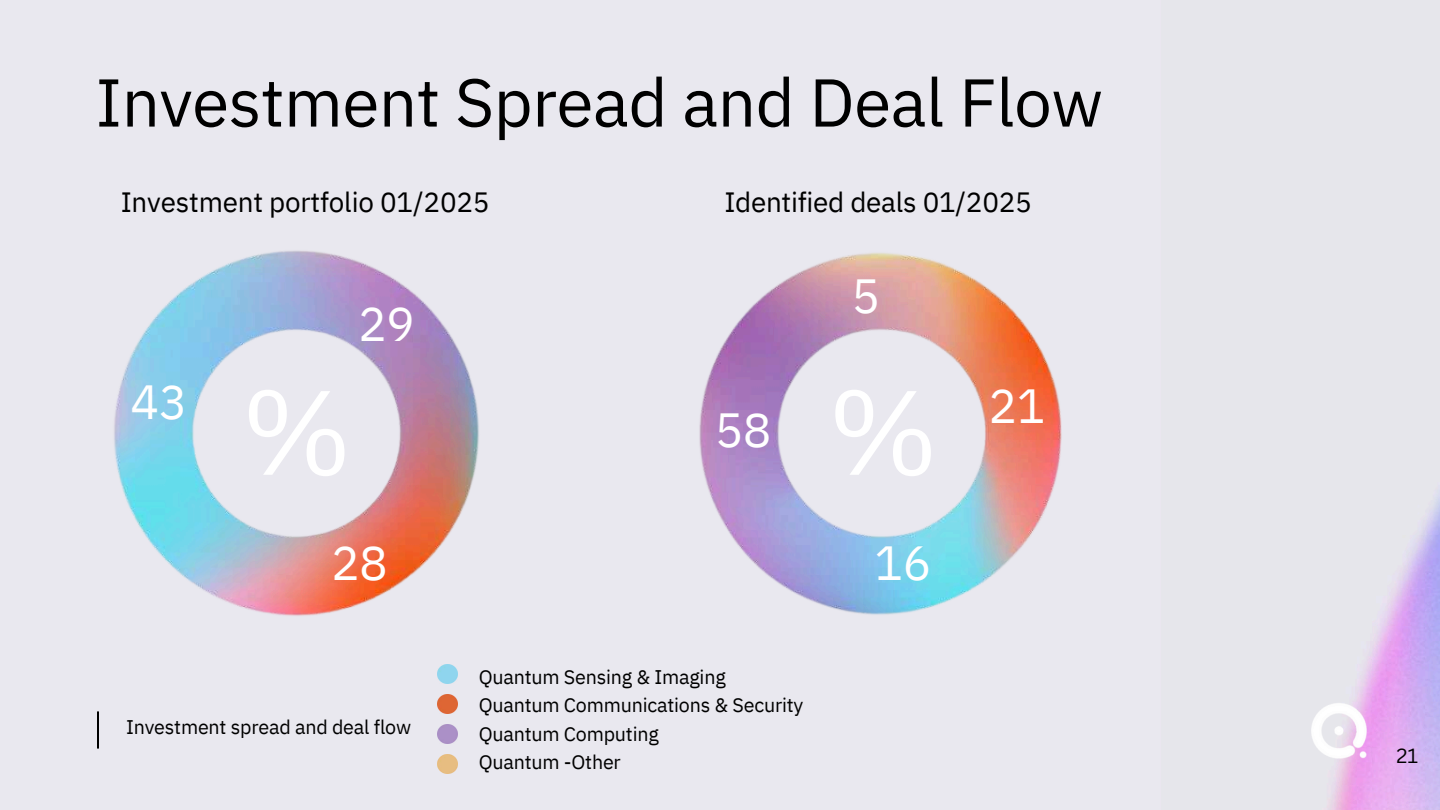
<style>
.page{position:relative;width:1440px;height:810px;background:#e9e8ef}
.page>*{position:absolute;margin:0;border:0;box-sizing:border-box;transform-origin:0 0}
.t1{font:119.9px "IBM Plex Sans";color:#fff}
.t2{font:67.6px "IBM Plex Sans";letter-spacing:-.01em;color:#000}
.t3{font:47.8px "IBM Plex Sans";letter-spacing:-.01em;color:#fff}
.t4{font:27.8px "IBM Plex Sans";letter-spacing:-.01em;color:#000}
.t5{font:20px "Canva Sans";color:#000}
.t6{font:19.7px/28.1px "IBM Plex Sans";letter-spacing:-.01em;color:#000}
</style>
<div class="page">
<img style="left:114px;top:251px;width:948px;height:487px">
<img style="left:1327px;top:490px;width:113px;height:320px">
<img style="left:1311px;top:693px;width:64px;height:80px">
<img style="left:97px;top:711px;width:2px;height:38px">
<img style="left:438px;top:664px;width:19px;height:20px">
<img style="left:438px;top:694px;width:19px;height:20px">
<img style="left:438px;top:724px;width:19px;height:20px">
<img style="left:438px;top:754px;width:19px;height:20px">
<h2 class="t2" style="left:95px;top:51px;width:1009px">Investment Spread and Deal Flow</h2>
<h3 class="t4" style="left:121px;top:181px;width:370px">Investment portfolio 01/2025</h3>
<h3 class="t4" style="left:724px;top:181px;width:309px">Identified deals 01/2025</h3>
<h3 class="t3" style="left:358px;top:288px;width:58px">29</h3>
<h3 class="t3" style="left:852px;top:259px;width:30px">5</h3>
<h3 class="t3" style="left:131px;top:365px;width:58px">43</h3>
<h1 class="t1" style="left:241px;top:341px;width:113px">%</h1>
<h3 class="t3" style="left:715px;top:393px;width:58px">58</h3>
<h1 class="t1" style="left:828px;top:341px;width:113px">%</h1>
<h3 class="t3" style="left:989px;top:369px;width:58px">21</h3>
<h3 class="t3" style="left:331px;top:527px;width:58px">28</h3>
<h3 class="t3" style="left:874px;top:527px;width:58px">16</h3>
<p class="t6" style="left:126px;top:712px;width:287px">Investment spread and deal flow</p>
<p class="t6" style="left:479px;top:662px;width:326px">Quantum Sensing &amp; Imaging<br>Quantum Communications &amp; Security<br>Quantum Computing<br>Quantum -Other</p>
<p class="t5" style="left:1396px;top:744px;width:23px">21</p>
</div>
